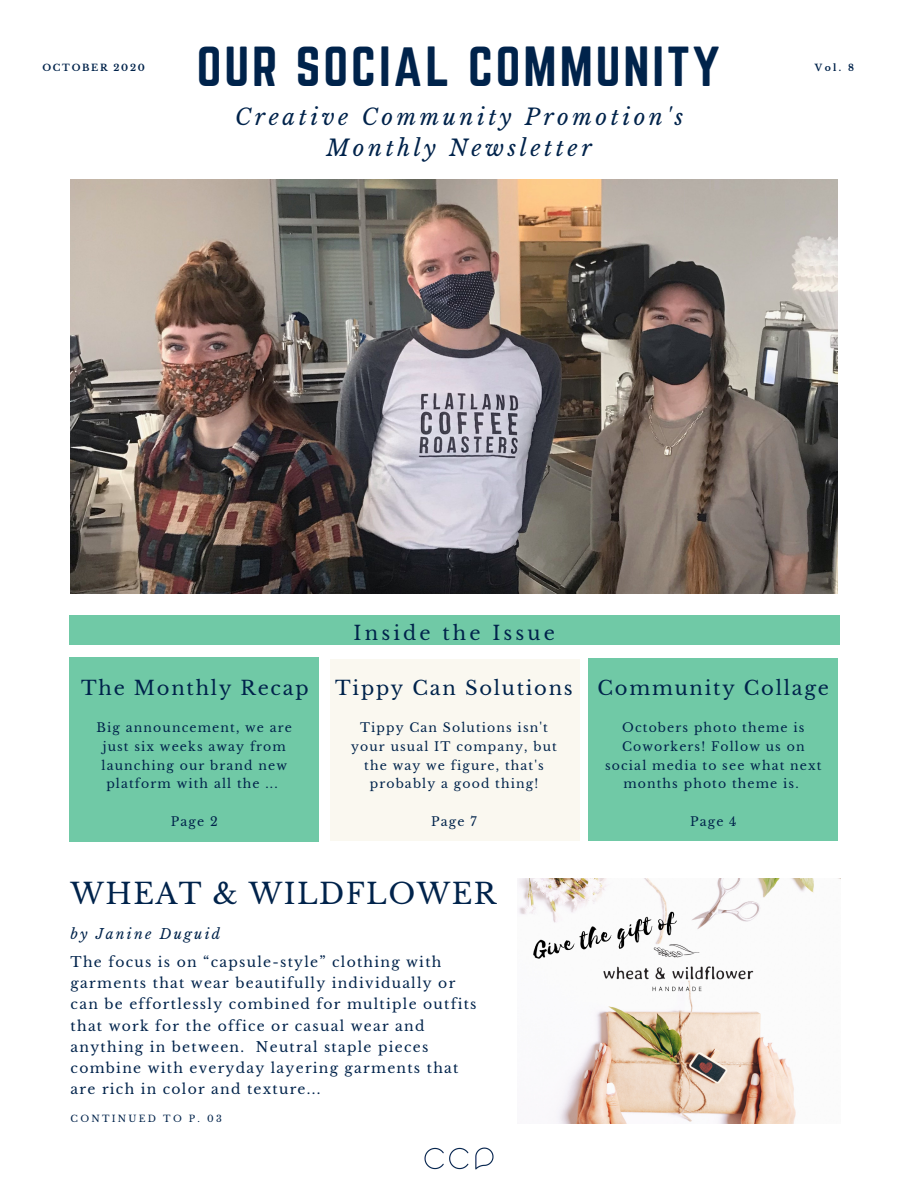
<style>
.page{position:relative;width:918px;height:1188px;background:#fff}
.page>*{position:absolute;margin:0;border:0;box-sizing:border-box;transform-origin:0 0}
.t1{font:49.5px "Norwester";letter-spacing:.06em;color:#00234b}
.t2{font:28.5px "Libre Baskerville";letter-spacing:.05em;color:#00234b}
.t3{font:italic 22.35px "Libre Baskerville";letter-spacing:.16em;color:#00234b}
.t4{font:19.5px "Libre Baskerville";letter-spacing:.09em;color:#00234b}
.t5{font:19.5px "Libre Baskerville";letter-spacing:.16em;color:#00234b}
.t6{font:13.95px "Libre Baskerville";letter-spacing:.09em;color:#00234b}
.t7{font:italic 13.95px "Libre Baskerville";letter-spacing:.16em;color:#00234b}
.t8{font:12.45px "Libre Baskerville";letter-spacing:.09em;color:#00234b}
.t9{font:700 9.3px "Libre Baskerville";letter-spacing:.18em;color:#00234b}
.t10{font:9.3px "Libre Baskerville";letter-spacing:.24em;color:#00234b}
</style>
<div class="page">
<div style="left:69px;top:658px;width:250px;height:183px;background:#70c9a6"></div>
<div style="left:69px;top:616px;width:771px;height:29px;background:#70c9a6"></div>
<div style="left:588px;top:659px;width:250px;height:182px;background:#70c9a6"></div>
<div style="left:330px;top:660px;width:250px;height:181px;background:#faf8f0"></div>
<img style="left:71px;top:180px;width:767px;height:414px">
<img style="left:517px;top:878px;width:323px;height:245px">
<img style="left:424px;top:1095px;width:98px;height:75px">
<p class="t9" style="left:42px;top:62px;width:104px">OCTOBER 2020</p>
<p class="t1" style="left:197px;top:43px;width:524px">OUR SOCIAL COMMUNITY</p>
<p class="t3" style="left:235px;top:104px;width:450px">Creative Community Promotion's</p>
<p class="t3" style="left:327px;top:134px;width:267px">Monthly Newsletter</p>
<p class="t9" style="left:815px;top:62px;width:41px">Vol. 8</p>
<p class="t5" style="left:354px;top:621px;width:203px">Inside the Issue</p>
<p class="t4" style="left:81px;top:676px;width:229px">The Monthly Recap</p>
<p class="t4" style="left:335px;top:676px;width:239px">Tippy Can Solutions</p>
<p class="t4" style="left:598px;top:676px;width:233px">Community Collage</p>
<p class="t8" style="left:97px;top:720px;width:197px">Big announcement, we are</p>
<p class="t8" style="left:103px;top:739px;width:185px">just six weeks away from</p>
<p class="t8" style="left:102px;top:758px;width:187px">launching our brand new</p>
<p class="t8" style="left:106px;top:776px;width:173px">platform with all the ...</p>
<p class="t8" style="left:171px;top:814px;width:48px">Page 2</p>
<p class="t8" style="left:360px;top:720px;width:189px">Tippy Can Solutions isn't</p>
<p class="t8" style="left:351px;top:739px;width:207px">your usual IT company, but</p>
<p class="t8" style="left:364px;top:758px;width:181px">the way we figure, that's</p>
<p class="t8" style="left:370px;top:776px;width:170px">probably a good thing!</p>
<p class="t8" style="left:431px;top:814px;width:47px">Page 7</p>
<p class="t2" style="left:71px;top:877px;width:427px">WHEAT &amp; WILDFLOWER</p>
<p class="t7" style="left:71px;top:926px;width:151px">by Janine Duguid</p>
<p class="t6" style="left:71px;top:954px;width:372px">The focus is on “capsule-style” clothing with</p>
<p class="t6" style="left:71px;top:975px;width:386px">garments that wear beautifully individually or</p>
<p class="t6" style="left:71px;top:996px;width:407px">can be effortlessly combined for multiple outfits</p>
<p class="t6" style="left:71px;top:1017px;width:355px">that work for the office or casual wear and</p>
<p class="t6" style="left:71px;top:1038px;width:359px">anything in between. Neutral staple pieces</p>
<p class="t6" style="left:71px;top:1059px;width:389px">combine with everyday layering garments that</p>
<p class="t6" style="left:71px;top:1081px;width:251px">are rich in color and texture...</p>
<p class="t10" style="left:71px;top:1113px;width:153px">CONTINUED TO P. 03</p>
<p class="t8" style="left:622px;top:720px;width:184px">Octobers photo theme is</p>
<p class="t8" style="left:622px;top:739px;width:184px">Coworkers! Follow us on</p>
<p class="t8" style="left:605px;top:758px;width:218px">social media to see what next</p>
<p class="t8" style="left:623px;top:776px;width:177px">months photo theme is.</p>
<p class="t8" style="left:690px;top:814px;width:48px">Page 4</p>
</div>
